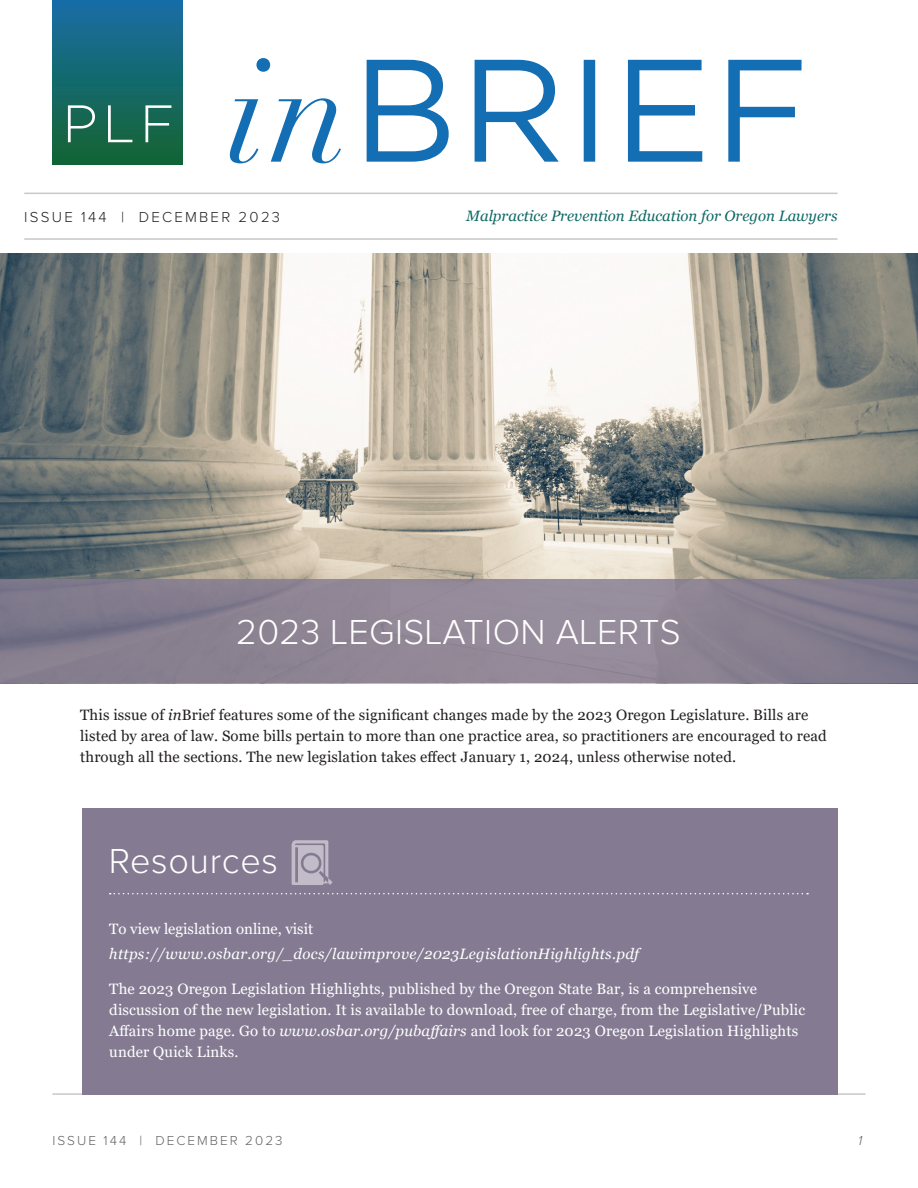
<style>
.page{position:relative;width:918px;height:1188px;background:#fff}
.page>*{position:absolute;margin:0;border:0;box-sizing:border-box;transform-origin:0 0}
.Body{font:300 36px "Proxima Nova";letter-spacing:.01em;color:#fff}
.Section_Head{font:300 36px "Proxima Nova";letter-spacing:.02em;color:#fff}
.Body-2{font:15px/21px "Georgia";letter-spacing:.01em;color:#fff}
.Body-3{font:15px/21px "Georgia";letter-spacing:.01em;color:#231f20}
.Body-4{font:italic 15px "Georgia";letter-spacing:.02em;color:#fff}
.t1{font:italic 15px "Georgia";color:#0d6965}
.t2{font:300 15px "Proxima Nova";letter-spacing:.15em;color:#231f20}
.t3{font:300 13.5px "Proxima Nova";letter-spacing:.15em;color:#636366}
.t4{font:italic 300 13.5px "Proxima Nova";color:#636366}
.s1{font-style:italic}
</style>
<div class="page">
<hr style="left:52px;top:1093px;width:814px;height:2px;background:#c7c8ca">
<div style="left:82px;top:809px;width:756px;height:286px;background:#847b92"></div>
<img style="left:0;top:254px;width:918px;height:430px">
<svg style="left:110px;top:893px;width:698px;height:1px"></svg>
<svg style="left:292px;top:840px;width:41px;height:45px"></svg>
<svg style="left:0;top:579px;width:918px;height:104px;background:#8a8292"></svg>
<hr style="left:24px;top:193px;width:814px;height:1px;background:#c7c8ca">
<hr style="left:24px;top:238px;width:814px;height:2px;background:#c7c8ca">
<div style="left:53px;top:0;width:130px;height:165px;background:linear-gradient(to bottom,#176ca6,#166634)"></div>
<svg style="left:68px;top:105px;width:27px;height:37px"></svg>
<svg style="left:108px;top:105px;width:24px;height:37px"></svg>
<svg style="left:146px;top:105px;width:25px;height:37px"></svg>
<svg style="left:230px;top:58px;width:572px;height:105px"></svg>
<p class="t2" style="left:24px;top:210px;width:257px">ISSUE 144 | DECEMBER 2023</p>
<p class="t1" style="left:466px;top:206px;width:373px">Malpractice Prevention Education for Oregon Lawyers</p>
<p class="Body" style="left:236px;top:615px;width:446px">2023 LEGISLATION ALERTS</p>
<p class="Body-3" style="left:80px;top:705px;width:748px">This issue of <span class="s1">in</span>Brief features some of the significant changes made by the 2023 Oregon Legislature. Bills are listed by area of law. Some bills pertain to more than one practice area, so practitioners are encouraged to read through all the sections. The new legislation takes effect January 1, 2024, unless otherwise noted.</p>
<p class="Section_Head" style="left:109px;top:844px;width:171px">Resources</p>
<p class="Body-2" style="left:109px;top:918px;width:206px">To view legislation online, visit</p>
<p class="Body-4" style="left:109px;top:945px;width:531px">https://www.osbar.org/_docs/lawimprove/2023LegislationHighlights.pdf</p>
<p class="Body-2" style="left:109px;top:978px;width:697px">The 2023 Oregon Legislation Highlights, published by the Oregon State Bar, is a comprehensive discussion of the new legislation. It is available to download, free of charge, from the Legislative/Public Affairs home page. Go to <span class="s1">www.osbar.org/pubaffairs</span> and look for 2023 Oregon Legislation Highlights under Quick Links.</p>
<p class="t3" style="left:52px;top:1135px;width:232px">ISSUE 144 | DECEMBER 2023</p>
<p class="t4" style="left:858px;top:1134px;width:6px">1</p>
</div>
